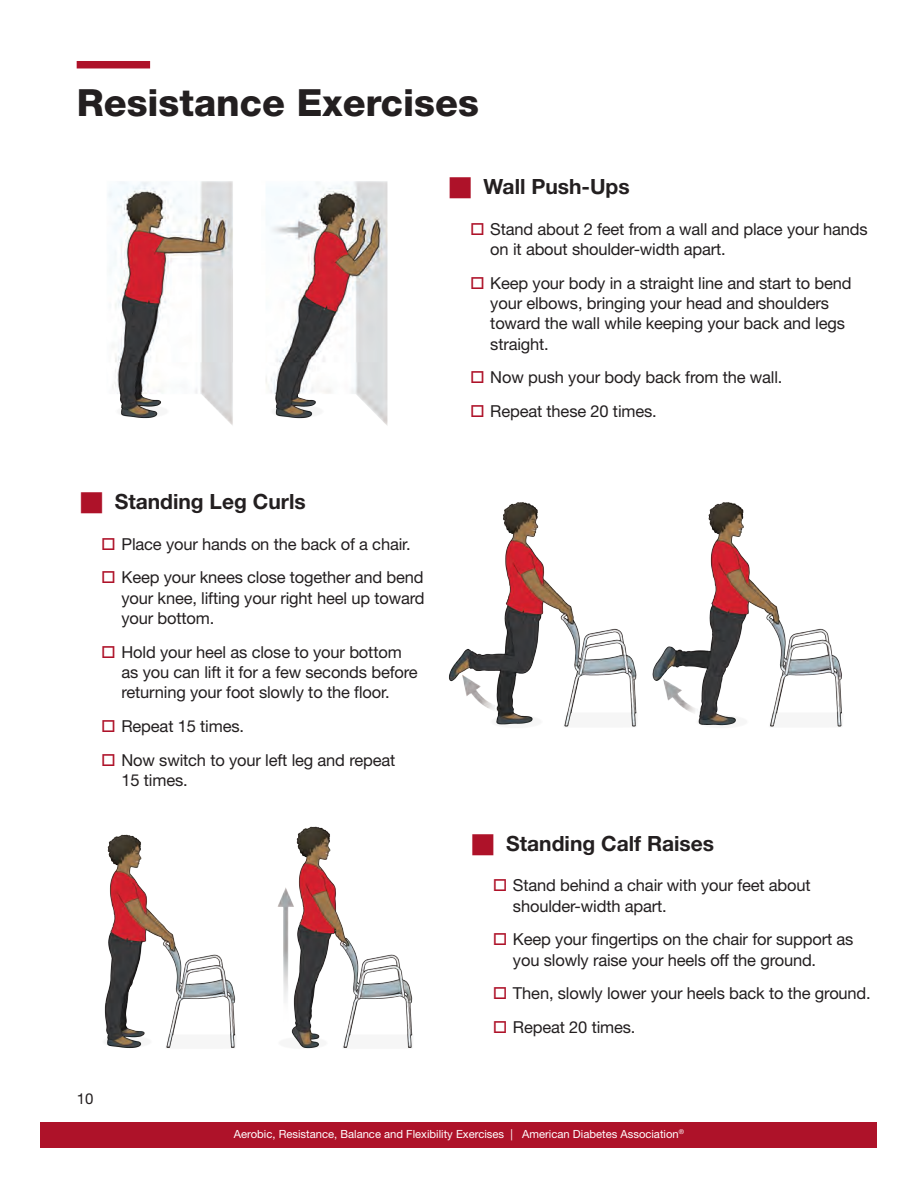
<style>
.page{position:relative;width:918px;height:1188px;background:#fff}
.page>*{position:absolute;margin:0;border:0;box-sizing:border-box;transform-origin:0 0}
.t1{font:800 37.5px "Helvetica Neue LT Pro";color:#231f20}
.t2{font:700 21px "Helvetica Neue LT Pro";color:#231f20}
.t3{font:16.5px/20.2px "Helvetica Neue LT Pro";letter-spacing:-.01em;color:#231f20}
.t4{font:15px "Helvetica Neue LT Pro";color:#231f20}
.t5{font:11.25px "Helvetica Neue LT Pro";color:#fff}
</style>
<div class="page">
<div style="left:40px;top:1122px;width:838px;height:26px;background:#ae1229"></div>
<div style="left:77px;top:61px;width:73px;height:7px;background:#ae1229"></div>
<img style="left:108px;top:181px;width:280px;height:244px">
<img style="left:448px;top:502px;width:394px;height:225px">
<img style="left:104px;top:826px;width:309px;height:223px">
<div style="left:156px;top:822px;width:113px;height:31px;background:#fff"></div>
<h1 class="t1" style="left:77px;top:80px;width:404px">Resistance Exercises</h1>
<p class="t2" style="left:484px;top:174px;width:148px">Wall Push-Ups</p>
<p class="t3" style="left:490px;top:219px;width:379px">Stand about 2 feet from a wall and place your hands on it about shoulder-width apart.</p>
<p class="t3" style="left:490px;top:273px;width:363px">Keep your body in a straight line and start to bend your elbows, bringing your head and shoulders toward the wall while keeping your back and legs straight.</p>
<p class="t3" style="left:490px;top:360px;width:294px;line-height:33.8px">Now push your body back from the wall.<br>Repeat these 20 times.</p>
<p class="t2" style="left:115px;top:489px;width:192px">Standing Leg Curls</p>
<p class="t3" style="left:121px;top:526px;width:304px;line-height:33.8px">Place your hands on the back of a chair.<br>Keep your knees close together and bend</p>
<p class="t3" style="left:121px;top:587px;width:305px">your knee, lifting your right heel up toward your bottom.</p>
<p class="t3" style="left:121px;top:641px;width:298px">Hold your heel as close to your bottom as you can lift it for a few seconds before returning your foot slowly to the floor.</p>
<p class="t3" style="left:121px;top:709px;width:275px;line-height:33.8px">Repeat 15 times.<br>Now switch to your left leg and repeat</p>
<p class="t3" style="left:121px;top:769px;width:68px">15 times.</p>
<p class="t2" style="left:506px;top:831px;width:210px">Standing Calf Raises</p>
<p class="t3" style="left:513px;top:875px;width:299px">Stand behind a chair with your feet about shoulder-width apart.</p>
<p class="t3" style="left:513px;top:929px;width:342px">Keep your fingertips on the chair for support as you slowly raise your heels off the ground.</p>
<p class="t3" style="left:513px;top:976px;width:359px;line-height:33.8px">Then, slowly lower your heels back to the ground.<br>Repeat 20 times.</p>
<p class="t4" style="left:77px;top:1090px;width:18px">10</p>
<p class="t5" style="left:234px;top:1127px;width:452px">Aerobic, Resistance, Balance and Flexibility Exercises | American Diabetes Association<sup>®</sup></p>
</div>
